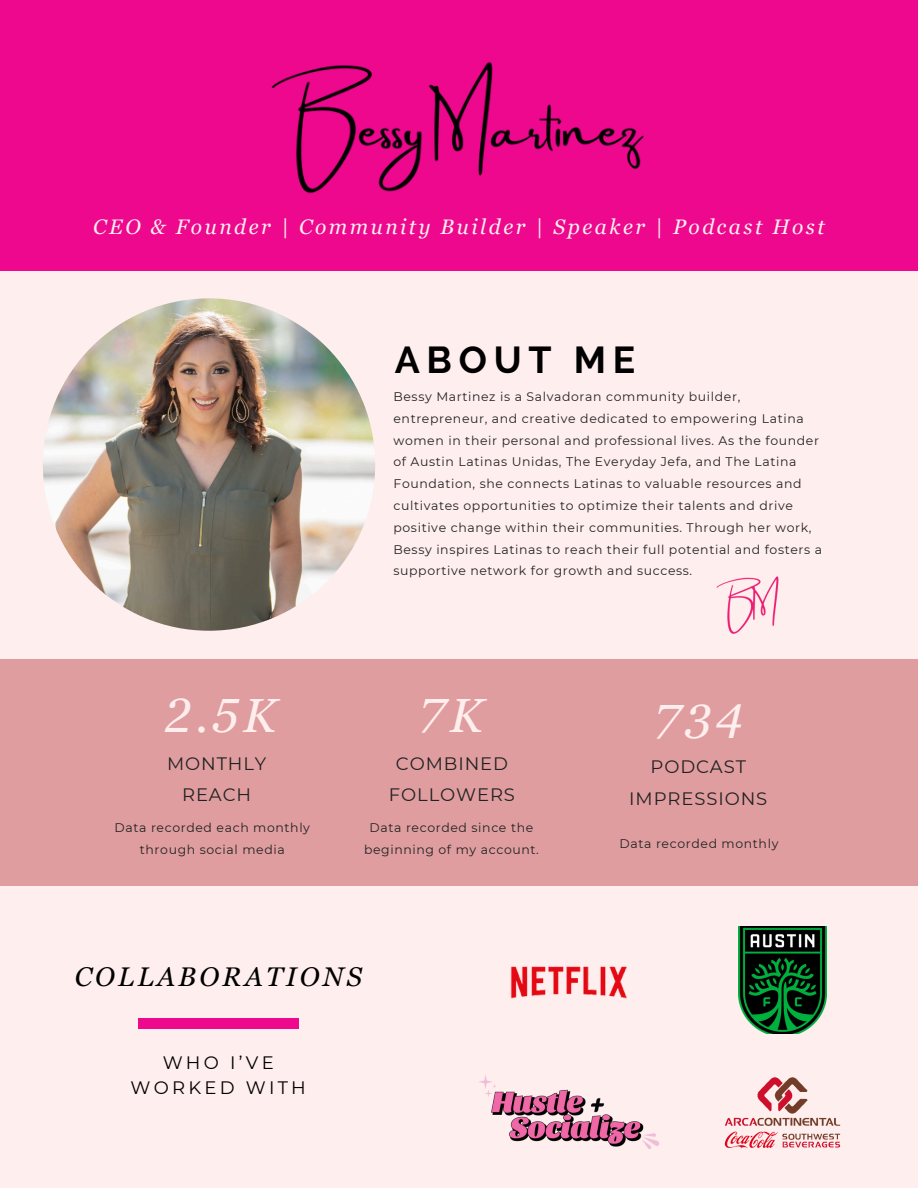
<style>
.page{position:relative;width:918px;height:1188px;background:#fee}
.page>*{position:absolute;margin:0;border:0;box-sizing:border-box;transform-origin:0 0}
.t1{font:italic 48px "Georgia Pro";letter-spacing:.08em;color:#fee}
.t2{font:700 37.35px "Raleway";letter-spacing:.18em;color:#000}
.t3{font:italic 27px "Georgia Pro";letter-spacing:.12em;color:#000}
.t4{font:italic 21px "Georgia Pro";letter-spacing:.12em;color:#fee}
.t5{font:18px/31.5px "Montserrat";letter-spacing:.05em;color:#222;text-align:center}
.t6{font:18px/24.8px "Montserrat";letter-spacing:.18em;color:#000;text-align:center}
.t7{font:12.45px/21.8px "Montserrat";letter-spacing:.05em;color:#222;text-align:center}
</style>
<div class="page">
<img style="left:510px;top:966px;width:117px;height:33px">
<div style="left:0;top:0;width:918px;height:270px;background:#ed088e"></div>
<div style="left:0;top:659px;width:918px;height:226px;background:#df9d9f"></div>
<img style="left:43px;top:298px;width:332px;height:333px;border-radius:50%">
<div style="left:138px;top:1019px;width:161px;height:10px;background:#ed088e"></div>
<img style="left:716px;top:576px;width:63px;height:58px">
<img style="left:271px;top:61px;width:373px;height:133px">
<img style="left:724px;top:1077px;width:117px;height:72px">
<img style="left:739px;top:927px;width:88px;height:107px">
<img style="left:479px;top:1075px;width:181px;height:74px">
<h2 class="t4" style="left:93px;top:215px;width:733px">CEO &amp; Founder | Community Builder | Speaker | Podcast Host</h2>
<h5 class="t2" style="left:395px;top:337px;width:242px">ABOUT ME</h5>
<p class="t1" style="left:165px;top:688px;width:113px">2.5K</p>
<p class="t5" style="left:167px;top:748px;width:101px">MONTHLY<br>REACH</p>
<p class="t7" style="left:115px;top:817px;width:197px">Data recorded each monthly through social media</p>
<h1 class="t7" style="left:393px;top:386px;width:430px;text-align:left">Bessy Martinez is a Salvadoran community builder, entrepreneur, and creative dedicated to empowering Latina women in their personal and professional lives. As the founder of Austin Latinas Unidas, The Everyday Jefa, and The Latina Foundation, she connects Latinas to valuable resources and cultivates opportunities to optimize their talents and drive positive change within their communities. Through her work, Bessy inspires Latinas to reach their full potential and fosters a supportive network for growth and success.</h1>
<h1 class="t1" style="left:419px;top:688px;width:66px">7K</h1>
<h5 class="t5" style="left:389px;top:748px;width:128px">COMBINED<br>FOLLOWERS</h5>
<p class="t7" style="left:364px;top:817px;width:176px">Data recorded since the beginning of my account.</p>
<h1 class="t1" style="left:654px;top:694px;width:90px">734</h1>
<h5 class="t5" style="left:629px;top:751px;width:139px">PODCAST<br>IMPRESSIONS</h5>
<p class="t7" style="left:620px;top:832px;width:160px">Data recorded monthly</p>
<p class="t3" style="left:75px;top:961px;width:289px">COLLABORATIONS</p>
<h3 class="t6" style="left:131px;top:1050px;width:177px">WHO I’VE<br>WORKED WITH</h3>
</div>
